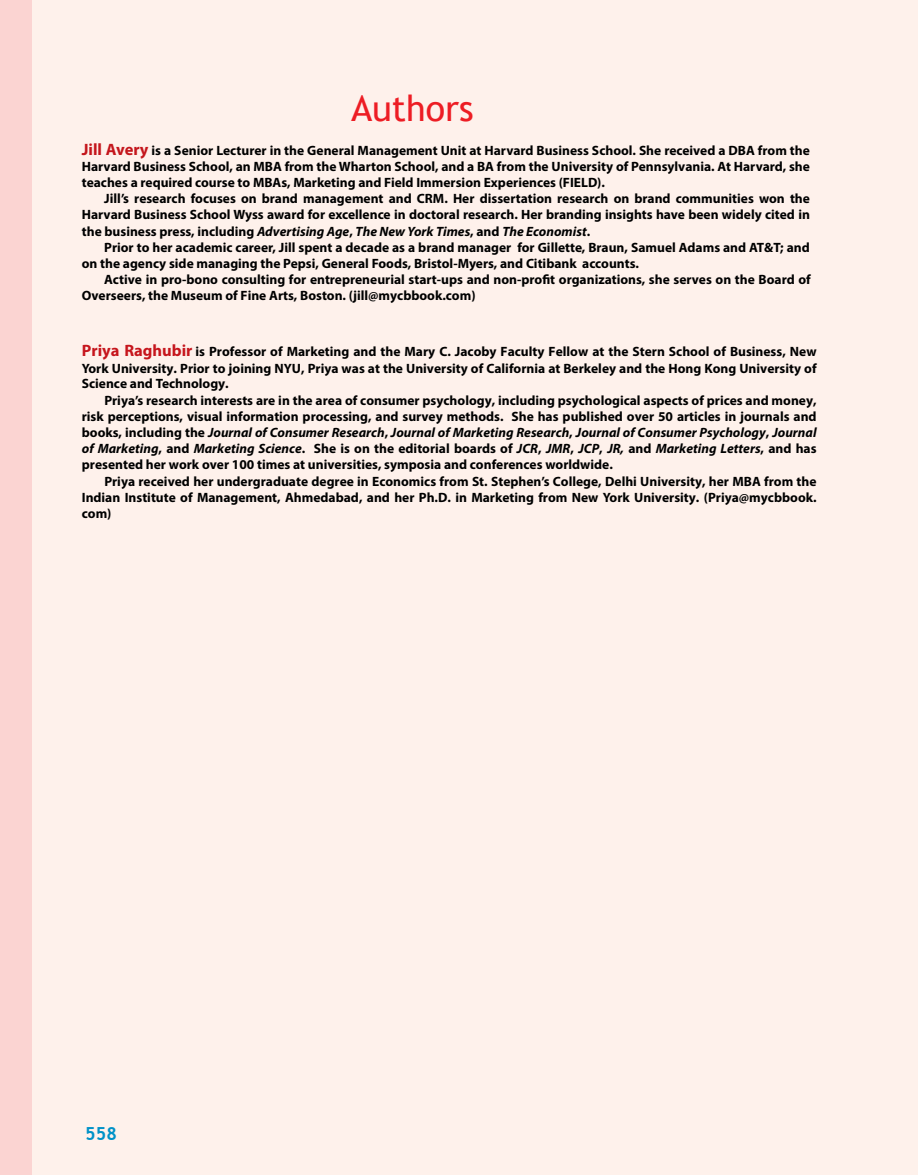
<style>
.page{position:relative;width:918px;height:1175px;background:#fff}
.page>*{position:absolute;margin:0;border:0;box-sizing:border-box;transform-origin:0 0}
.t1{font:36px "Trebuchet MS";color:#ed1d24}
.t2{font:700 18px "Trebuchet MS";color:#0092c8}
.t3{font:700 13.5px/16.2px "Myriad Pro";color:#000;text-align:justify}
.s1{font-size:16.5px;color:#c4161c}
.s2{font-style:italic}
.s3{font-size:16.5px;color:#c6161d}
</style>
<div class="page">
<div style="left:15px;top:0;width:903px;height:1174px;background:#fef1eb"></div>
<div style="left:0;top:0;width:32px;height:1174px;background:#fbd4d2"></div>
<h1 class="t1" style="left:351px;top:86px;width:124px">Authors</h1>
<p class="t3" style="left:82px;top:142px;width:730px"><span class="s1">Jill Avery</span> is a Senior Lecturer in the General Management Unit at Harvard Business School. She received a DBA from the Harvard Business School, an MBA from the Wharton School, and a BA from the University of Pennsylvania. At Harvard, she teaches a required course to MBAs, Marketing and Field Immersion Experiences (FIELD).</p>
<p class="t3" style="left:82px;top:190px;width:730px;text-indent:23px">Jill’s research focuses on brand management and CRM. Her dissertation research on brand communities won the Harvard Business School Wyss award for excellence in doctoral research. Her branding insights have been widely cited in the business press, including <span class="s2">Advertising Age</span>, <span class="s2">The New York Times</span>, and <span class="s2">The Economist</span>.</p>
<p class="t3" style="left:82px;top:239px;width:730px;text-indent:23px">Prior to her academic career, Jill spent a decade as a brand manager for Gillette, Braun, Samuel Adams and AT&amp;T; and on the agency side managing the Pepsi, General Foods, Bristol-Myers, and Citibank accounts.</p>
<p class="t3" style="left:82px;top:271px;width:731px;text-indent:22px">Active in pro-bono consulting for entrepreneurial start-ups and non-profit organizations, she serves on the Board of<br>Overseers, the Museum of Fine Arts, Boston. (jill@mycbbook.com)</p>
<p class="t3" style="left:82px;top:343px;width:736px"><span class="s3">Priya Raghubir</span> is Professor of Marketing and the Mary C. Jacoby Faculty Fellow at the Stern School of Business, New York University. Prior to joining NYU, Priya was at the University of California at Berkeley and the Hong Kong University of Science and Technology.</p>
<p class="t3" style="left:82px;top:391px;width:736px;text-indent:23px">Priya’s research interests are in the area of consumer psychology, including psychological aspects of prices and money, risk perceptions, visual information processing, and survey methods. She has published over 50 articles in journals and books, including the <span class="s2">Journal of Consumer Research</span>, <span class="s2">Journal of Marketing Research</span>, <span class="s2">Journal of Consumer Psychology</span>, <span class="s2">Journal of Marketing</span>, and <span class="s2">Marketing Science</span>. She is on the editorial boards of <span class="s2">JCR</span>, <span class="s2">JMR</span>, <span class="s2">JCP</span>, <span class="s2">JR,</span> and <span class="s2">Marketing Letters</span>, and has presented her work over 100 times at universities, symposia and conferences worldwide.</p>
<p class="t3" style="left:82px;top:472px;width:736px;text-indent:23px">Priya received her undergraduate degree in Economics from St. Stephen’s College, Delhi University, her MBA from the Indian Institute of Management, Ahmedabad, and her Ph.D. in Marketing from New York University. (Priya@mycbbook. com)</p>
<h2 class="t2" style="left:85px;top:1121px;width:33px">558</h2>
</div>
